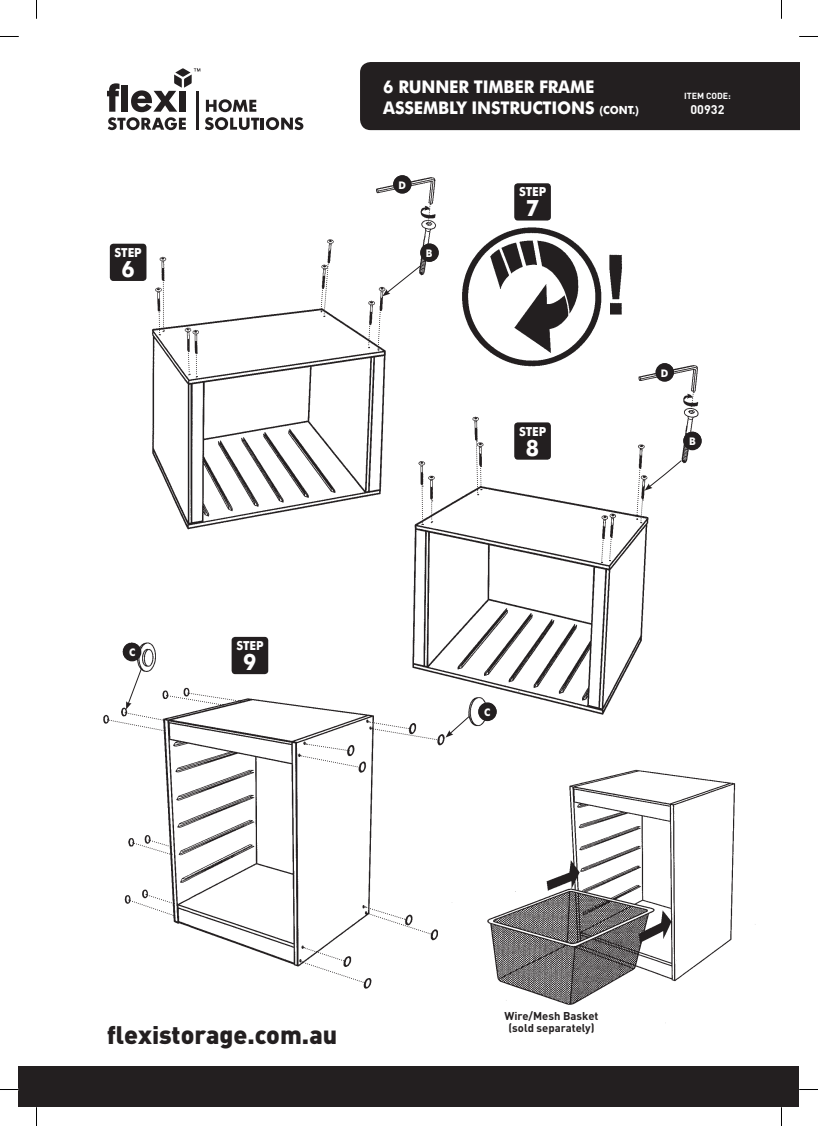
<style>
.page{position:relative;width:818px;height:1126px;background:#fff}
.page>*{position:absolute;margin:0;border:0;box-sizing:border-box;transform-origin:0 0}
.t1{font:900 25px "DIN";color:#231f20}
.t2{font:700 22.5px "Futura BT";color:#fff;scale:.94 1}
.t3{font:700 17.5px/21px "Futura BT";letter-spacing:-.01em;color:#fff;scale:.94 1}
.t4{font:700 12.5px "Futura BT";letter-spacing:-.01em;color:#fff;scale:.94 1}
.t5{font:700 12.5px "DIN";color:#fff}
.t6{font:700 11.25px/11.2px "DIN";color:#231f20;text-align:center}
.t7{font:700 10.5px "Futura BT";color:#fff;scale:.94 1}
.t8{font:700 8.75px "DIN";color:#fff}
.s1{font-size:11.25px}
</style>
<div class="page">
<img style="left:103px;top:117px;width:678px;height:906px">
<img style="left:103px;top:127px;width:346px;height:418px">
<div style="left:348px;top:48px;width:101px;height:89px;background:#fff"></div>
<svg style="left:187px;top:351px;width:3px;height:24px"></svg>
<svg style="left:320px;top:262px;width:9px;height:55px"></svg>
<svg style="left:377px;top:310px;width:4px;height:40px"></svg>
<svg style="left:367px;top:324px;width:3px;height:24px"></svg>
<svg style="left:196px;top:353px;width:1px;height:24px"></svg>
<svg style="left:158px;top:280px;width:6px;height:55px"></svg>
<div style="left:420px;top:243px;width:18px;height:19px;background:#231f20;border-radius:50%"></div>
<div style="left:682px;top:432px;width:19px;height:18px;background:#231f20;border-radius:50%"></div>
<div style="left:478px;top:702px;width:18px;height:19px;background:#231f20;border-radius:50%"></div>
<div style="left:123px;top:643px;width:18px;height:18px;background:#231f20;border-radius:50%"></div>
<div style="left:393px;top:175px;width:18px;height:19px;background:#231f20;border-radius:50%"></div>
<div style="left:655px;top:363px;width:18px;height:19px;background:#231f20;border-radius:50%"></div>
<svg style="left:445px;top:715px;width:24px;height:22px"></svg>
<svg style="left:382px;top:265px;width:38px;height:31px"></svg>
<svg style="left:427px;top:204px;width:4px;height:21px"></svg>
<svg style="left:689px;top:392px;width:5px;height:22px"></svg>
<svg style="left:600px;top:537px;width:11px;height:26px"></svg>
<svg style="left:475px;top:440px;width:7px;height:55px"></svg>
<svg style="left:431px;top:500px;width:1px;height:22px"></svg>
<svg style="left:421px;top:485px;width:2px;height:40px"></svg>
<svg style="left:635px;top:460px;width:46px;height:63px"></svg>
<svg style="left:107px;top:668px;width:132px;height:63px"></svg>
<svg style="left:132px;top:839px;width:40px;height:16px"></svg>
<svg style="left:300px;top:743px;width:60px;height:25px"></svg>
<svg style="left:368px;top:721px;width:71px;height:19px"></svg>
<svg style="left:365px;top:906px;width:67px;height:29px"></svg>
<svg style="left:302px;top:946px;width:63px;height:37px"></svg>
<svg style="left:129px;top:893px;width:46px;height:23px"></svg>
<hr style="left:260px;top:118px;width:4px;height:12px;background:#231f20">
<svg style="left:266px;top:117px;width:37px;height:13px"></svg>
<svg style="left:107px;top:68px;width:152px;height:62px"></svg>
<div style="left:110px;top:244px;width:36px;height:37px;background:#231f20;border-radius:4px"></div>
<div style="left:514px;top:183px;width:36px;height:37px;background:#231f20;border-radius:4px"></div>
<div style="left:514px;top:422px;width:36px;height:37px;background:#231f20;border-radius:4px"></div>
<div style="left:231px;top:636px;width:37px;height:38px;background:#231f20;border-radius:4px"></div>
<div style="left:19px;top:1066px;width:779px;height:41px;background:#231f20"></div>
<div style="left:360px;top:62px;width:438px;height:68px;background:#231f20"></div>
<svg style="left:0;top:36px;width:19px;height:1px"></svg>
<svg style="left:799px;top:36px;width:18px;height:1px"></svg>
<svg style="left:0;top:1088px;width:19px;height:2px"></svg>
<svg style="left:798px;top:1088px;width:19px;height:2px"></svg>
<svg style="left:36px;top:0;width:1px;height:19px"></svg>
<svg style="left:36px;top:1107px;width:1px;height:18px"></svg>
<p class="t4" style="left:114px;top:245px;width:30px">STEP</p>
<p class="t2" style="left:121px;top:255px;width:16px">6</p>
<p class="t7" style="left:129px;top:646px;width:8px">C</p>
<p class="t4" style="left:236px;top:638px;width:30px">STEP</p>
<p class="t2" style="left:243px;top:648px;width:16px">9</p>
<p class="t3" style="left:383px;top:76px;width:273px">6 RUNNER TIMBER FRAME<br>ASSEMBLY INSTRUCTIONS <span class="s1">(CONT.)</span></p>
<p class="t7" style="left:398px;top:178px;width:10px">D</p>
<p class="t7" style="left:425px;top:247px;width:9px">B</p>
<p class="t4" style="left:518px;top:184px;width:30px">STEP</p>
<p class="t2" style="left:525px;top:195px;width:16px">7</p>
<p class="t8" style="left:683px;top:90px;width:48px">ITEM CODE:</p>
<p class="t5" style="left:690px;top:101px;width:35px">00932</p>
<p class="t4" style="left:518px;top:423px;width:30px">STEP</p>
<p class="t2" style="left:525px;top:434px;width:16px">8</p>
<p class="t7" style="left:660px;top:366px;width:10px">D</p>
<p class="t7" style="left:688px;top:435px;width:9px">B</p>
<p class="t7" style="left:484px;top:706px;width:8px">C</p>
<h1 class="t1" style="left:107px;top:1018px;width:231px">flexistorage.com.au</h1>
<p class="t6" style="left:504px;top:1010px;width:95px">Wire/Mesh Basket (sold separately)</p>
</div>
